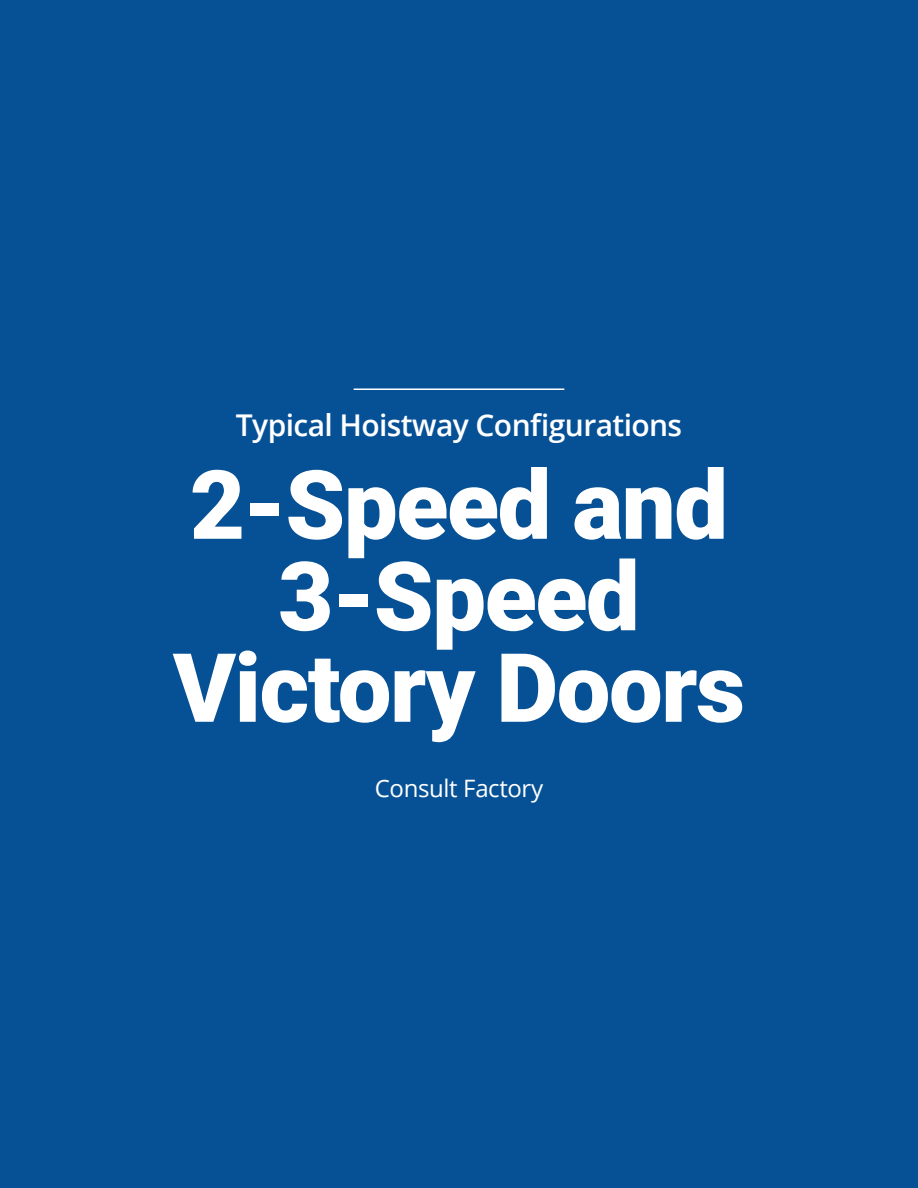
<style>
.page{position:relative;width:918px;height:1188px;background:#065196}
.page>*{position:absolute;margin:0;border:0;box-sizing:border-box;transform-origin:0 0}
.t1{font:900 95.7px "Roboto";letter-spacing:-.015em;color:#fff}
.t2{font:600 30px "Open Sans";letter-spacing:-.02em;color:#fff}
.t3{font:24px "Open Sans";letter-spacing:-.015em;color:#fff}
</style>
<div class="page">
<hr style="left:354px;top:388px;width:210px;height:2px;background:#fff">
<p class="t2" style="left:236px;top:404px;width:448px">Typical Hoistway Configurations</p>
<p class="t1" style="left:190px;top:438px;width:540px">2-Speed and</p>
<p class="t1" style="left:278px;top:529px;width:363px">3-Speed</p>
<p class="t1" style="left:173px;top:621px;width:574px">Victory Doors</p>
<p class="t3" style="left:375px;top:771px;width:170px">Consult Factory</p>
</div>
